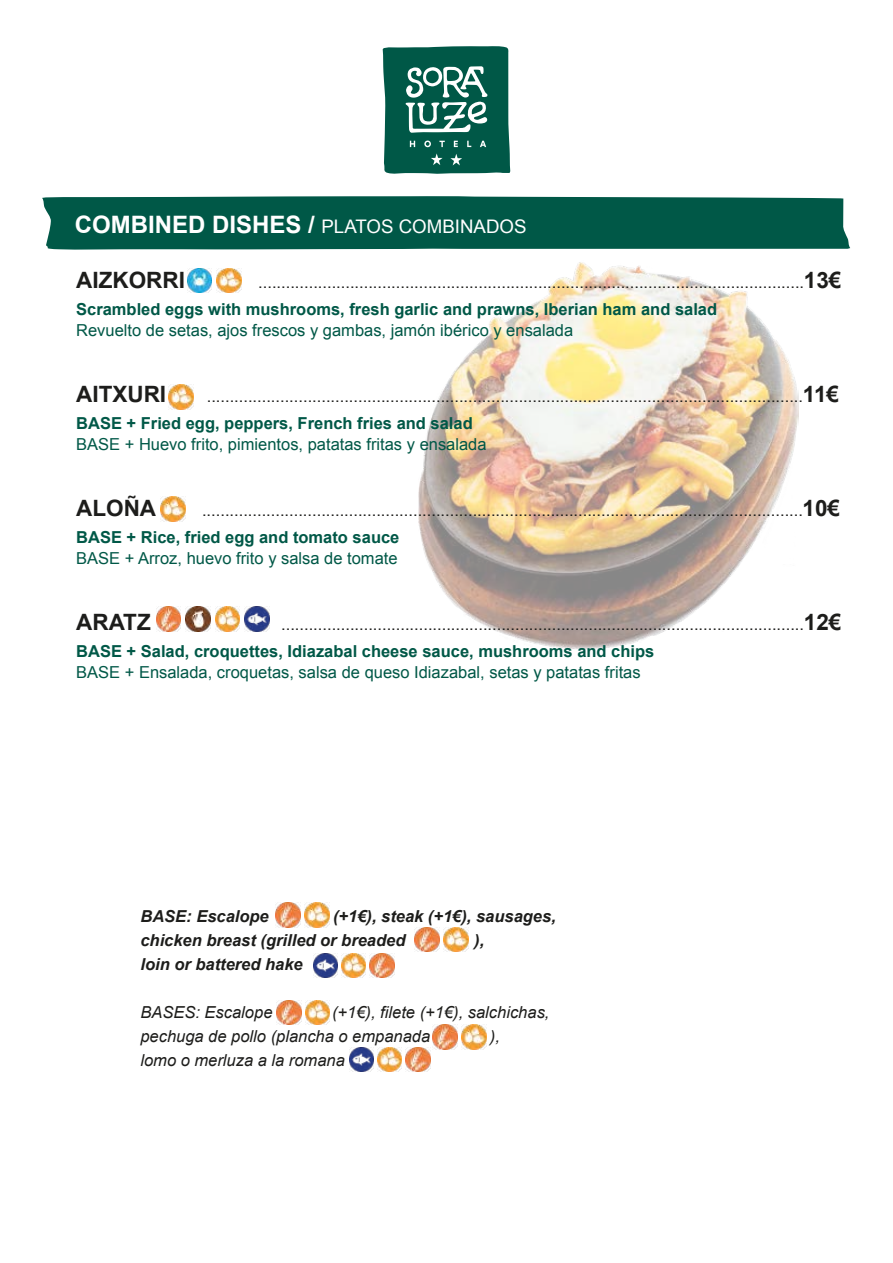
<style>
.page{position:relative;width:893px;height:1263px;background:#fff}
.page>*{position:absolute;margin:0;border:0;box-sizing:border-box;transform-origin:0 0}
.t1{font:700 22.5px "Arial";color:#1d1d1b}
.t2{font:18.75px "Arial";color:#fff}
.t3{font:16.5px/27px "Arial";color:#1d1d1b}
.t4{font:16.5px "Arial";color:#005847}
.t5{font:italic 16.5px/24px "Arial";color:#1d1d1b}
.t6{font:italic 700 16.5px/24px "Arial";color:#1d1d1b}
.s1{font-weight:700;font-size:24px}
.s2{font-weight:700;font-size:22.5px}
.s3{font-weight:700;color:#005847}
</style>
<div class="page">
<svg style="left:158px;top:262px;width:641px;height:387px"></svg>
<svg style="left:383px;top:46px;width:127px;height:128px;background:#2a7365"></svg>
<div style="left:42px;top:196px;width:808px;height:54px;background:#005847"></div>
<img style="left:156px;top:607px;width:25px;height:24px">
<img style="left:217px;top:268px;width:24px;height:25px">
<img style="left:215px;top:607px;width:25px;height:24px">
<img style="left:168px;top:385px;width:25px;height:25px">
<img style="left:161px;top:497px;width:25px;height:24px">
<img style="left:186px;top:607px;width:24px;height:24px">
<img style="left:245px;top:607px;width:24px;height:24px">
<img style="left:187px;top:268px;width:25px;height:25px">
<img style="left:276px;top:902px;width:25px;height:25px">
<img style="left:305px;top:902px;width:24px;height:25px">
<img style="left:276px;top:1000px;width:25px;height:25px">
<img style="left:305px;top:1000px;width:25px;height:25px">
<img style="left:415px;top:927px;width:25px;height:25px">
<img style="left:370px;top:953px;width:25px;height:25px">
<img style="left:444px;top:927px;width:24px;height:25px">
<img style="left:433px;top:1025px;width:24px;height:24px">
<img style="left:461px;top:1025px;width:25px;height:24px">
<img style="left:341px;top:953px;width:25px;height:25px">
<img style="left:313px;top:953px;width:25px;height:25px">
<img style="left:406px;top:1047px;width:25px;height:25px">
<img style="left:377px;top:1047px;width:25px;height:25px">
<img style="left:349px;top:1047px;width:25px;height:25px">
<p class="t2" style="left:75px;top:214px;width:453px"><span class="s1">COMBINED DISHES /</span> PLATOS COMBINADOS</p>
<h1 class="t1" style="left:76px;top:265px;width:110px">AIZKORRI</h1>
<p class="t3" style="left:76px;top:269px;width:767px;text-indent:182px">.......................................................................................................................<span class="s2">13€<br></span><span class="s3">Scrambled eggs with mushrooms, fresh garlic and prawns, Iberian ham and salad</span></p>
<p class="t4" style="left:76px;top:320px;width:499px">Revuelto de setas, ajos frescos y gambas, jamón ibérico y ensalada</p>
<p class="t3" style="left:76px;top:383px;width:764px;text-indent:131px">..................................................................................................................................<span class="s2">11€<br></span><span class="s3">BASE + Fried egg, peppers, French fries and salad</span></p>
<p class="t4" style="left:76px;top:434px;width:412px">BASE + Huevo frito, pimientos, patatas fritas y ensalada</p>
<h1 class="t1" style="left:76px;top:379px;width:92px">AITXURI</h1>
<h1 class="t1" style="left:76px;top:493px;width:81px">ALOÑA</h1>
<p class="t3" style="left:76px;top:497px;width:765px;text-indent:126px">...................................................................................................................................<span class="s2">10€<br></span><span class="s3">BASE + Rice, fried egg and tomato sauce</span></p>
<p class="t4" style="left:76px;top:548px;width:323px">BASE + Arroz, huevo frito y salsa de tomate</p>
<p class="t3" style="left:76px;top:611px;width:767px;text-indent:205px">..................................................................................................................<span class="s2">12€<br></span><span class="s3">BASE + Salad, croquettes, Idiazabal cheese sauce, mushrooms and chips</span></p>
<p class="t4" style="left:76px;top:662px;width:566px">BASE + Ensalada, croquetas, salsa de queso Idiazabal, setas y patatas fritas</p>
<h1 class="t1" style="left:76px;top:607px;width:76px">ARATZ</h1>
<p class="t6" style="left:140px;top:905px;width:130px">BASE: Escalope</p>
<p class="t6" style="left:140px;top:905px;width:417px;text-indent:193px">(+1€), steak (+1€), sausages, chicken breast (grilled or breaded</p>
<p class="t6" style="left:474px;top:929px;width:12px">),</p>
<p class="t6" style="left:140px;top:953px;width:164px">loin or battered hake</p>
<p class="t5" style="left:140px;top:1000px;width:134px">BASES: Escalope</p>
<p class="t5" style="left:140px;top:1000px;width:411px;text-indent:192px">(+1€), filete (+1€), salchichas, pechuga de pollo (plancha o empanada</p>
<p class="t5" style="left:490px;top:1024px;width:12px">),</p>
<p class="t5" style="left:140px;top:1048px;width:206px">lomo o merluza a la romana</p>
</div>
